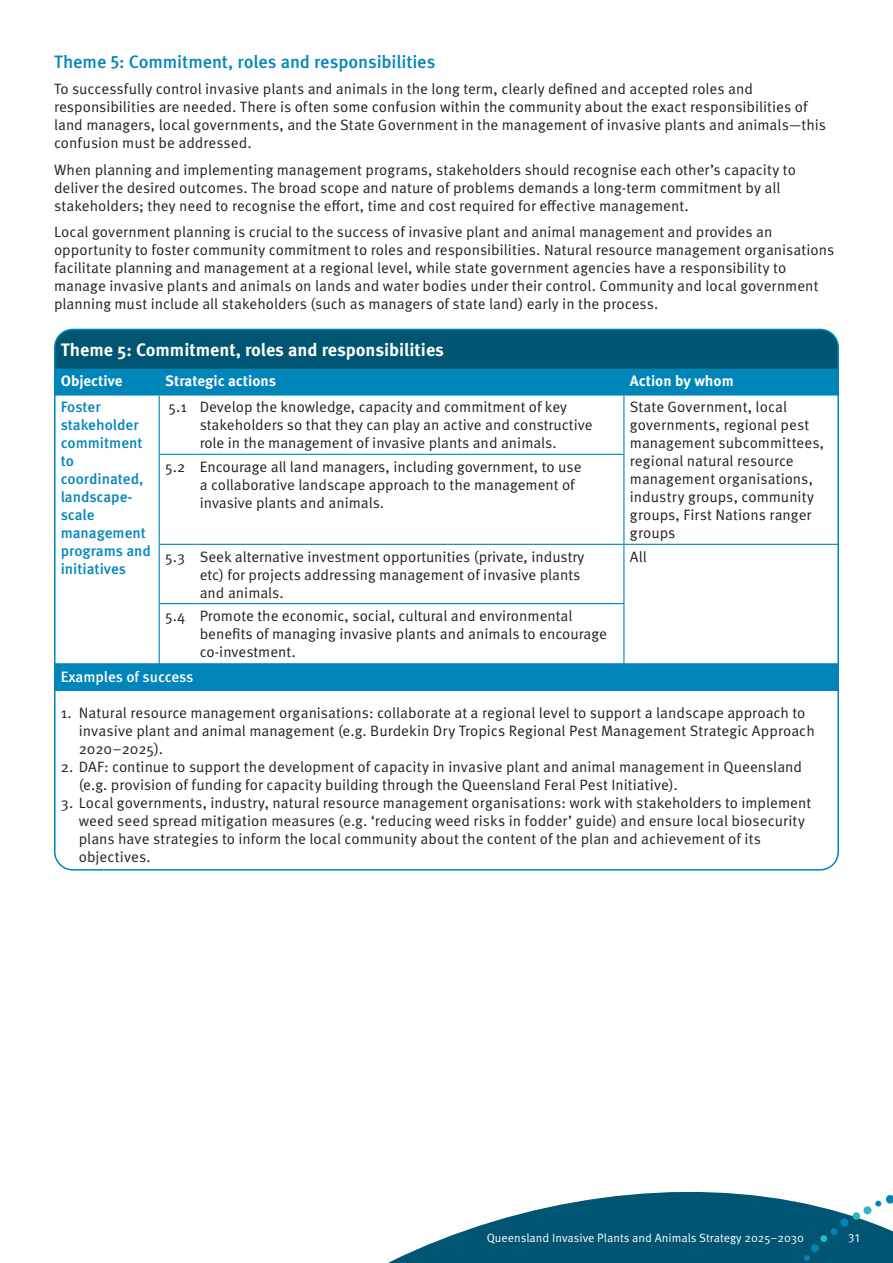
<style>
.page{position:relative;width:893px;height:1263px;background:#fff}
.page>*{position:absolute;margin:0;border:0;box-sizing:border-box;transform-origin:0 0}
.bullet{font:500 18px "Meta OT";letter-spacing:-.005em;color:#0085b9}
.t1{font:700 18px "Meta OT";color:#fff}
.bullet-2{font:15px/18px "Meta OT";color:#231f20}
.t2{font:500 15px/18px "Meta OT";color:#0085b9}
.t3{font:700 15px "Meta OT";color:#fff}
.t4{font:500 15px "Meta OT";letter-spacing:-.005em;color:#fff}
.t5{font:12px "Meta OT";color:#fff}
</style>
<div class="page">
<div style="left:55px;top:663px;width:784px;height:28px;background:#0085b9;border:2px solid #0085b9"></div>
<svg style="left:388px;top:1191px;width:505px;height:72px;fill:#005572"></svg>
<svg style="left:804px;top:1194px;width:89px;height:67px"></svg>
<div style="left:55px;top:329px;width:783px;height:39px;background:#005572"></div>
<div style="left:57px;top:369px;width:779px;height:25px;background:#0085b9"></div>
<hr style="left:55px;top:394px;width:104px;height:2px;background:#0085b9">
<hr style="left:159px;top:394px;width:35px;height:2px;background:#0085b9">
<hr style="left:159px;top:396px;width:1px;height:58px;background:#0085b9">
<hr style="left:194px;top:394px;width:430px;height:2px;background:#0085b9">
<hr style="left:624px;top:394px;width:214px;height:2px;background:#0085b9">
<hr style="left:623px;top:396px;width:1px;height:58px;background:#0085b9">
<hr style="left:159px;top:454px;width:35px;height:1px;background:#0085b9">
<hr style="left:159px;top:455px;width:1px;height:89px;background:#0085b9">
<hr style="left:194px;top:454px;width:430px;height:1px;background:#0085b9">
<hr style="left:623px;top:455px;width:1px;height:89px;background:#0085b9">
<hr style="left:159px;top:544px;width:35px;height:1px;background:#0085b9">
<hr style="left:159px;top:545px;width:1px;height:58px;background:#0085b9">
<hr style="left:194px;top:544px;width:430px;height:1px;background:#0085b9">
<hr style="left:624px;top:544px;width:214px;height:1px;background:#0085b9">
<hr style="left:623px;top:545px;width:1px;height:58px;background:#0085b9">
<hr style="left:159px;top:603px;width:35px;height:1px;background:#0085b9">
<hr style="left:159px;top:604px;width:1px;height:60px;background:#0085b9">
<hr style="left:194px;top:603px;width:430px;height:1px;background:#0085b9">
<hr style="left:623px;top:604px;width:1px;height:60px;background:#0085b9">
<hr style="left:55px;top:664px;width:104px;height:1px;background:#0085b9">
<hr style="left:159px;top:664px;width:35px;height:1px;background:#0085b9">
<hr style="left:194px;top:664px;width:430px;height:1px;background:#0085b9">
<hr style="left:624px;top:664px;width:214px;height:1px;background:#0085b9">
<hr style="left:55px;top:368px;width:104px;height:1px;background:#005572">
<hr style="left:159px;top:368px;width:35px;height:1px;background:#005572">
<hr style="left:194px;top:368px;width:430px;height:1px;background:#005572">
<hr style="left:624px;top:368px;width:214px;height:1px;background:#005572">
<p class="bullet" style="left:54px;top:50px;width:383px">Theme 5: Commitment, roles and responsibilities</p>
<p class="bullet-2" style="left:54px;top:80px;width:774px">To successfully control invasive plants and animals in the long term, clearly defined and accepted roles and responsibilities are needed. There is often some confusion within the community about the exact responsibilities of land managers, local governments, and the State Government in the management of invasive plants and animals—this confusion must be addressed.</p>
<p class="bullet-2" style="left:54px;top:161px;width:743px">When planning and implementing management programs, stakeholders should recognise each other’s capacity to deliver the desired outcomes. The broad scope and nature of problems demands a long-term commitment by all stakeholders; they need to recognise the effort, time and cost required for effective management.</p>
<p class="bullet-2" style="left:54px;top:223px;width:782px">Local government planning is crucial to the success of invasive plant and animal management and provides an opportunity to foster community commitment to roles and responsibilities. Natural resource management organisations facilitate planning and management at a regional level, while state government agencies have a responsibility to manage invasive plants and animals on lands and water bodies under their control. Community and local government planning must include all stakeholders (such as managers of state land) early in the process.</p>
<p class="t1" style="left:61px;top:338px;width:385px">Theme 5: Commitment, roles and responsibilities</p>
<p class="t3" style="left:61px;top:371px;width:63px">Objective</p>
<p class="t3" style="left:165px;top:371px;width:112px">Strategic actions</p>
<p class="t3" style="left:630px;top:371px;width:105px">Action by whom</p>
<p class="t2" style="left:61px;top:398px;width:92px">Foster stakeholder commitment to coordinated, landscape&shy;scale management programs and initiatives</p>
<p class="bullet-2" style="left:200px;top:398px;width:394px;text-indent:-31px">5.1 Develop the knowledge, capacity and commitment of key stakeholders so that they can play an active and constructive role in the management of invasive plants and animals.</p>
<p class="bullet-2" style="left:630px;top:398px;width:196px">State Government, local governments, regional pest management subcommittees, regional natural resource management organisations, industry groups, community groups, First Nations ranger groups</p>
<p class="bullet-2" style="left:200px;top:458px;width:383px;text-indent:-34px">5.2 Encourage all land managers, including government, to use a collaborative landscape approach to the management of invasive plants and animals.</p>
<p class="bullet-2" style="left:200px;top:548px;width:386px;text-indent:-34px">5.3 Seek alternative investment opportunities (private, industry etc) for projects addressing management of invasive plants and animals.</p>
<p class="bullet-2" style="left:630px;top:548px;width:18px">All</p>
<p class="bullet-2" style="left:200px;top:607px;width:409px;text-indent:-34px">5.4 Promote the economic, social, cultural and environmental benefits of managing invasive plants and animals to encourage co-investment.</p>
<p class="t4" style="left:61px;top:667px;width:134px">Examples of success</p>
<p class="bullet-2" style="left:79px;top:704px;width:738px;text-indent:-18px">1. Natural resource management organisations: collaborate at a regional level to support a landscape approach to invasive plant and animal management (e.g. Burdekin Dry Tropics Regional Pest Management Strategic Approach<br>2020–2025).</p>
<p class="bullet-2" style="left:79px;top:758px;width:725px;text-indent:-18px">2. DAF: continue to support the development of capacity in invasive plant and animal management in Queensland (e.g. provision of funding for capacity building through the Queensland Feral Pest Initiative).</p>
<p class="bullet-2" style="left:79px;top:794px;width:734px;text-indent:-18px">3. Local governments, industry, natural resource management organisations: work with stakeholders to implement weed seed spread mitigation measures (e.g. ‘reducing weed risks in fodder’ guide) and ensure local biosecurity plans have strategies to inform the local community about the content of the plan and achievement of its objectives.</p>
<p class="t5" style="left:487px;top:1230px;width:319px">Queensland Invasive Plants and Animals Strategy 2025–2030</p>
<p class="t5" style="left:848px;top:1230px;width:13px">31</p>
</div>
